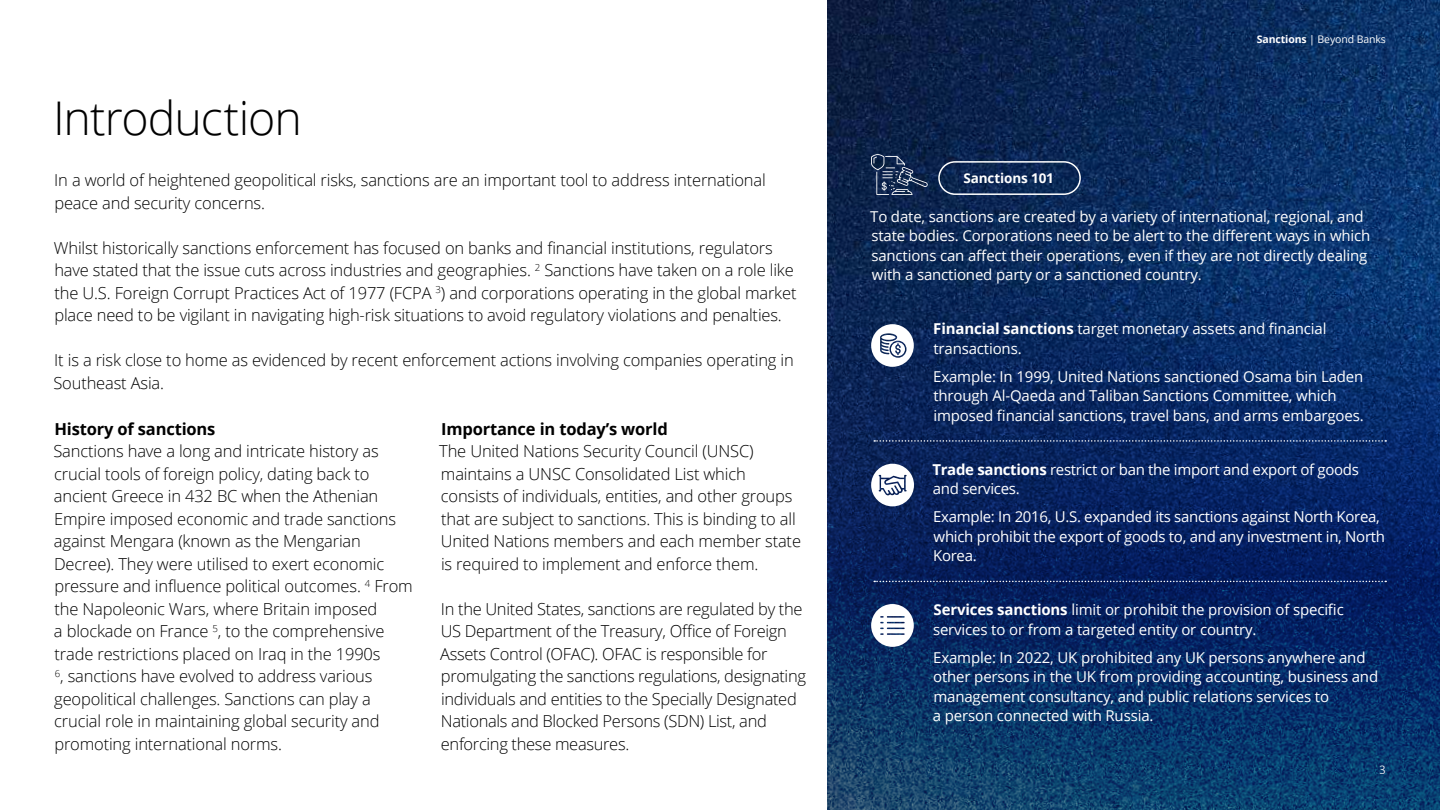
<style>
.page{position:relative;width:1440px;height:810px;background:#fff}
.page>*{position:absolute;margin:0;border:0;box-sizing:border-box;transform-origin:0 0}
.t1{font:300 46.5px "Open Sans";letter-spacing:-.02em;color:#000}
.t2{font:300 16.5px/22.5px "Open Sans";letter-spacing:-.01em;color:#000}
.t3{font:700 16.5px "Open Sans";letter-spacing:-.01em;color:#000}
.t4{font:15px/19.5px "Open Sans";letter-spacing:-.01em;color:#fff}
.t5{font:700 13.5px "Open Sans";letter-spacing:-.01em;color:#fff}
.t6{font:300 13.5px "Calibri";color:#fff}
.t7{font:10.5px "Open Sans";letter-spacing:-.01em;color:#fff}
.s1{font-weight:700}
</style>
<div class="page">
<img style="left:827px;top:0;width:613px;height:214px">
<svg style="left:827px;top:214px;width:613px;height:596px;background:#082b63"></svg>
<svg style="left:871px;top:154px;width:57px;height:41px;background:#2e4163"></svg>
<div style="left:938px;top:161px;width:143px;height:34px;border:2px solid #fff;border-radius:16px"></div>
<svg style="left:874px;top:440px;width:512px;height:2px"></svg>
<svg style="left:874px;top:581px;width:512px;height:1px"></svg>
<svg style="left:871px;top:324px;width:43px;height:43px"></svg>
<svg style="left:871px;top:464px;width:43px;height:42px"></svg>
<svg style="left:871px;top:604px;width:43px;height:43px"></svg>
<h1 class="t1" style="left:53px;top:86px;width:250px">Introduction</h1>
<p class="t2" style="left:54px;top:169px;width:713px">In a world of heightened geopolitical risks, sanctions are an important tool to address international peace and security concerns.</p>
<p class="t2" style="left:54px;top:236px;width:744px">Whilst historically sanctions enforcement has focused on banks and financial institutions, regulators have stated that the issue cuts across industries and geographies. <sup>2</sup> Sanctions have taken on a role like the U.S. Foreign Corrupt Practices Act of 1977 (FCPA <sup>3</sup>) and corporations operating in the global market place need to be vigilant in navigating high-risk situations to avoid regulatory violations and penalties.</p>
<p class="t2" style="left:53px;top:349px;width:742px">It is a risk close to home as evidenced by recent enforcement actions involving companies operating in<br>Southeast Asia.</p>
<p class="t3" style="left:54px;top:417px;width:163px">History of sanctions</p>
<p class="t2" style="left:53px;top:439px;width:361px">Sanctions have a long and intricate history as crucial tools of foreign policy, dating back to ancient Greece in 432 BC when the Athenian Empire imposed economic and trade sanctions against Mengara (known as the Mengarian Decree). They were utilised to exert economic pressure and influence political outcomes. <sup>4</sup> From the Napoleonic Wars, where Britain imposed<br>a blockade on France <sup>5</sup>, to the comprehensive trade restrictions placed on Iraq in the 1990s<br><sup>6</sup>, sanctions have evolved to address various geopolitical challenges. Sanctions can play a crucial role in maintaining global security and promoting international norms.</p>
<p class="t3" style="left:441px;top:417px;width:228px">Importance in today’s world</p>
<p class="t2" style="left:439px;top:439px;width:363px">The United Nations Security Council (UNSC) maintains a UNSC Consolidated List which consists of individuals, entities, and other groups that are subject to sanctions. This is binding to all United Nations members and each member state is required to implement and enforce them.</p>
<p class="t2" style="left:440px;top:597px;width:367px">In the United States, sanctions are regulated by the US Department of the Treasury, Office of Foreign Assets Control (OFAC). OFAC is responsible for promulgating the sanctions regulations, designating individuals and entities to the Specially Designated Nationals and Blocked Persons (SDN) List, and enforcing these measures.</p>
<p class="t7" style="left:1256px;top:32px;width:131px"><span class="s1">Sanctions</span> | Beyond Banks</p>
<p class="t5" style="left:963px;top:169px;width:92px">Sanctions 101</p>
<p class="t4" style="left:870px;top:206px;width:502px">To date, sanctions are created by a variety of international, regional, and state bodies. Corporations need to be alert to the different ways in which sanctions can affect their operations, even if they are not directly dealing with a sanctioned party or a sanctioned country.</p>
<p class="t4" style="left:933px;top:319px;width:395px"><span class="s1">Financial sanctions</span> target monetary assets and financial transactions.</p>
<p class="t4" style="left:933px;top:366px;width:432px">Example: In 1999, United Nations sanctioned Osama bin Laden through Al-Qaeda and Taliban Sanctions Committee, which imposed financial sanctions, travel bans, and arms embargoes.</p>
<p class="t4" style="left:932px;top:459px;width:428px"><span class="s1">Trade sanctions</span> restrict or ban the import and export of goods and services.</p>
<p class="t4" style="left:933px;top:507px;width:453px">Example: In 2016, U.S. expanded its sanctions against North Korea, which prohibit the export of goods to, and any investment in, North<br>Korea.</p>
<p class="t4" style="left:933px;top:600px;width:412px"><span class="s1">Services sanctions</span> limit or prohibit the provision of specific services to or from a targeted entity or country.</p>
<p class="t4" style="left:933px;top:647px;width:447px">Example: In 2022, UK prohibited any UK persons anywhere and other persons in the UK from providing accounting, business and management consultancy, and public relations services to<br>a person connected with Russia.</p>
<p class="t6" style="left:1379px;top:761px;width:8px">3</p>
</div>
